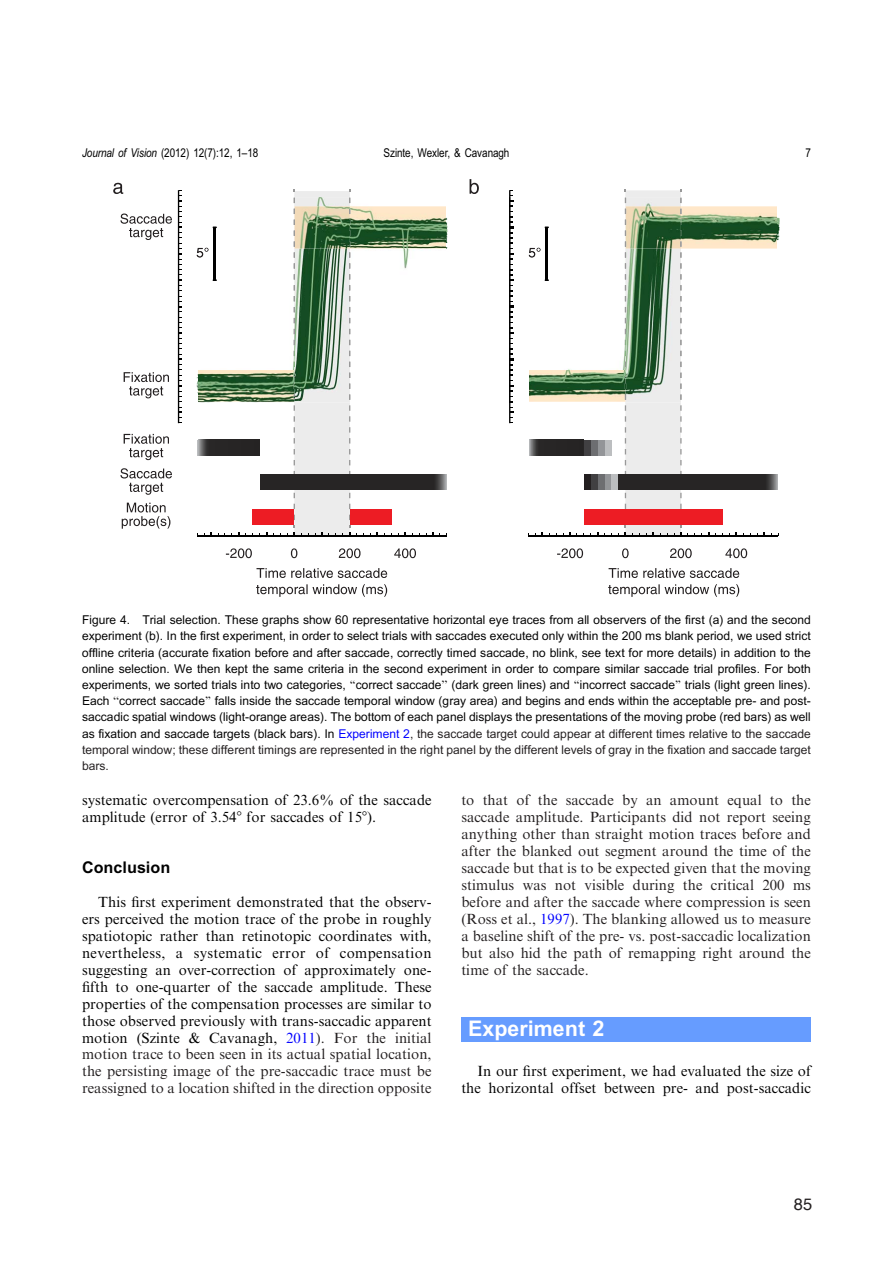
<style>
.page{position:relative;width:893px;height:1263px;background:#fff}
.page>*{position:absolute;margin:0;border:0;box-sizing:border-box;transform-origin:0 0}
.t1{font:21.6px "Adv Arial b";color:#fff}
.t2{font:16.5px "Helvetica";color:#231f20}
.t3{font:16.2px "Adv Arial b";color:#000}
.t4{font:14.85px/17px "Adv Times";color:#000}
.t5{font:14.85px/17.1px "Adv Times";color:#231f20;text-align:justify}
.t6{font:12.15px/16.2px "Adv Arial";color:#000;text-align:justify}
.t7{font:12.15px "Adv TT299 aae 20";color:#000}
.s1{font-family:"Adv T Tcbc 921 ad.I"}
.s2{font-family:"Adv Times"}
.s3{color:#00f}
.s4{color:#231f20}
.s5{font-family:"Adv PS586 B"}
</style>
<div class="page">
<div style="left:461px;top:1017px;width:350px;height:25px;background:#669cff"></div>
<svg style="left:470px;top:179px;width:9px;height:15px"></svg>
<hr style="left:528px;top:535px;width:250px;height:2px;background:#000">
<svg style="left:625px;top:189px;width:63px;height:346px;background:#ebe9e9"></svg>
<svg style="left:529px;top:440px;width:55px;height:15px"></svg>
<svg style="left:765px;top:474px;width:13px;height:16px"></svg>
<div style="left:591px;top:474px;width:174px;height:16px;background:#272525"></div>
<div style="left:584px;top:509px;width:139px;height:15px;background:#ed1c24"></div>
<hr style="left:509px;top:190px;width:1px;height:233px;background:#000">
<svg style="left:622px;top:548px;width:7px;height:10px"></svg>
<svg style="left:670px;top:548px;width:22px;height:10px"></svg>
<svg style="left:725px;top:548px;width:22px;height:10px"></svg>
<svg style="left:557px;top:548px;width:26px;height:10px"></svg>
<hr style="left:197px;top:535px;width:250px;height:2px;background:#000">
<div style="left:294px;top:189px;width:56px;height:346px;background:#ececec"></div>
<svg style="left:197px;top:440px;width:63px;height:15px"></svg>
<svg style="left:442px;top:474px;width:5px;height:16px"></svg>
<svg style="left:433px;top:474px;width:9px;height:16px"></svg>
<div style="left:260px;top:474px;width:173px;height:16px;background:#272525"></div>
<div style="left:253px;top:509px;width:41px;height:15px;background:#ed1c24"></div>
<div style="left:350px;top:509px;width:41px;height:15px;background:#ed1c24"></div>
<hr style="left:178px;top:190px;width:1px;height:233px;background:#000">
<svg style="left:179px;top:190px;width:3px;height:234px"></svg>
<svg style="left:124px;top:434px;width:45px;height:26px"></svg>
<svg style="left:120px;top:468px;width:52px;height:27px"></svg>
<svg style="left:122px;top:503px;width:48px;height:26px"></svg>
<svg style="left:124px;top:372px;width:45px;height:26px"></svg>
<svg style="left:120px;top:214px;width:52px;height:26px"></svg>
<svg style="left:291px;top:548px;width:6px;height:10px"></svg>
<svg style="left:339px;top:548px;width:22px;height:10px"></svg>
<svg style="left:394px;top:548px;width:22px;height:10px"></svg>
<svg style="left:226px;top:548px;width:26px;height:10px"></svg>
<svg style="left:113px;top:183px;width:10px;height:11px"></svg>
<div style="left:584px;top:440px;width:7px;height:15px;background:#414042"></div>
<div style="left:591px;top:440px;width:7px;height:15px;background:#6d6e71"></div>
<div style="left:598px;top:440px;width:6px;height:15px;background:#939598"></div>
<div style="left:605px;top:440px;width:6px;height:15px;background:#bcbec0"></div>
<div style="left:591px;top:474px;width:7px;height:16px;background:#414042"></div>
<div style="left:598px;top:474px;width:6px;height:16px;background:#6d6e71"></div>
<div style="left:605px;top:474px;width:6px;height:16px;background:#939598"></div>
<div style="left:611px;top:474px;width:7px;height:16px;background:#bcbec0"></div>
<div style="left:584px;top:474px;width:7px;height:16px;background:#231f20"></div>
<svg style="left:256px;top:568px;width:131px;height:10px"></svg>
<svg style="left:256px;top:584px;width:131px;height:13px"></svg>
<svg style="left:609px;top:568px;width:130px;height:10px"></svg>
<svg style="left:608px;top:584px;width:131px;height:13px"></svg>
<img style="left:198px;top:197px;width:490px;height:205px">
<img style="left:625px;top:197px;width:56px;height:205px">
<img style="left:294px;top:197px;width:56px;height:205px">
<img style="left:626px;top:206px;width:152px;height:43px">
<img style="left:528px;top:370px;width:98px;height:32px">
<img style="left:680px;top:198px;width:2px;height:202px">
<img style="left:625px;top:198px;width:1px;height:202px">
<img style="left:509px;top:197px;width:1px;height:205px">
<svg style="left:510px;top:190px;width:4px;height:234px"></svg>
<img style="left:295px;top:206px;width:152px;height:43px">
<img style="left:198px;top:370px;width:97px;height:32px">
<img style="left:349px;top:198px;width:1px;height:202px">
<img style="left:294px;top:198px;width:1px;height:202px">
<img style="left:214px;top:227px;width:1px;height:53px">
<svg style="left:197px;top:248px;width:11px;height:9px"></svg>
<img style="left:546px;top:227px;width:1px;height:53px">
<svg style="left:529px;top:248px;width:11px;height:9px"></svg>
<img style="left:197px;top:374px;width:1px;height:27px">
<img style="left:447px;top:204px;width:13px;height:47px">
<img style="left:515px;top:365px;width:13px;height:37px">
<img style="left:778px;top:217px;width:1px;height:23px">
<p class="t7" style="left:82px;top:146px;width:178px"><span class="s1">Journal of Vision</span> (2012) 12(7):12, 1–18</p>
<p class="t7" style="left:384px;top:146px;width:127px">Szinte, Wexler, &amp; Cavanagh</p>
<p class="t7" style="left:805px;top:146px;width:7px">7</p>
<p class="t6" style="left:82px;top:612px;width:730px">Figure 4. Trial selection. These graphs show 60 representative horizontal eye traces from all observers of the first (a) and the second experiment (b). In the first experiment, in order to select trials with saccades executed only within the 200 ms blank period, we used strict offline criteria (accurate fixation before and after saccade, correctly timed saccade, no blink, see text for more details) in addition to the online selection. We then kept the same criteria in the second experiment in order to compare similar saccade trial profiles. For both experiments, we sorted trials into two categories, <span class="s2">‘‘</span>correct saccade<span class="s2">’’</span> (dark green lines) and <span class="s2">‘‘</span>incorrect saccade<span class="s2">’’</span> trials (light green lines).<br>Each <span class="s2">‘‘</span>correct saccade<span class="s2">’’</span> falls inside the saccade temporal window (gray area) and begins and ends within the acceptable pre- and post&shy;saccadic spatial windows (light-orange areas). The bottom of each panel displays the presentations of the moving probe (red bars) as well as fixation and saccade targets (black bars). In <span class="s3">Experiment 2</span><span class="s4">, the saccade target could appear at different times relative to the saccade temporal window; these different timings are represented in the right panel by the different levels of gray in the fixation and saccade target bars.</span></p>
<p class="t4" style="left:82px;top:792px;width:351px">systematic overcompensation of 23.6% of the saccade amplitude (error of 3.54<span class="s5">8</span> for saccades of 15<span class="s5">8</span>).</p>
<h3 class="t3" style="left:82px;top:861px;width:90px">Conclusion</h3>
<p class="t4" style="left:82px;top:894px;width:351px;text-align:justify;text-indent:16px">This first experiment demonstrated that the observ&shy;ers perceived the motion trace of the probe in roughly spatiotopic rather than retinotopic coordinates with, nevertheless, a systematic error of compensation suggesting an over-correction of approximately one&shy;fifth to one-quarter of the saccade amplitude. These properties of the compensation processes are similar to those observed previously with trans-saccadic apparent motion (Szinte &amp; Cavanagh, <span class="s3">2011</span><span class="s4">). For the initial motion trace to been seen in its actual spatial location, the persisting image of the pre-saccadic trace must be reassigned to a location shifted in the direction opposite</span></p>
<p class="t5" style="left:461px;top:792px;width:351px">to that of the saccade by an amount equal to the saccade amplitude. Participants did not report seeing anything other than straight motion traces before and after the blanked out segment around the time of the saccade but that is to be expected given that the moving stimulus was not visible during the critical 200 ms before and after the saccade where compression is seen (Ross et al., <span class="s3">1997</span>). The blanking allowed us to measure a baseline shift of the pre- vs. post-saccadic localization but also hid the path of remapping right around the time of the saccade.</p>
<h1 class="t1" style="left:468px;top:1019px;width:138px">Experiment 2</h1>
<p class="t4" style="left:461px;top:1064px;width:351px;text-align:right">In our first experiment, we had evaluated the size of the horizontal offset between pre- and post-saccadic</p>
<h2 class="t2" style="left:794px;top:1191px;width:20px">85</h2>
</div>
